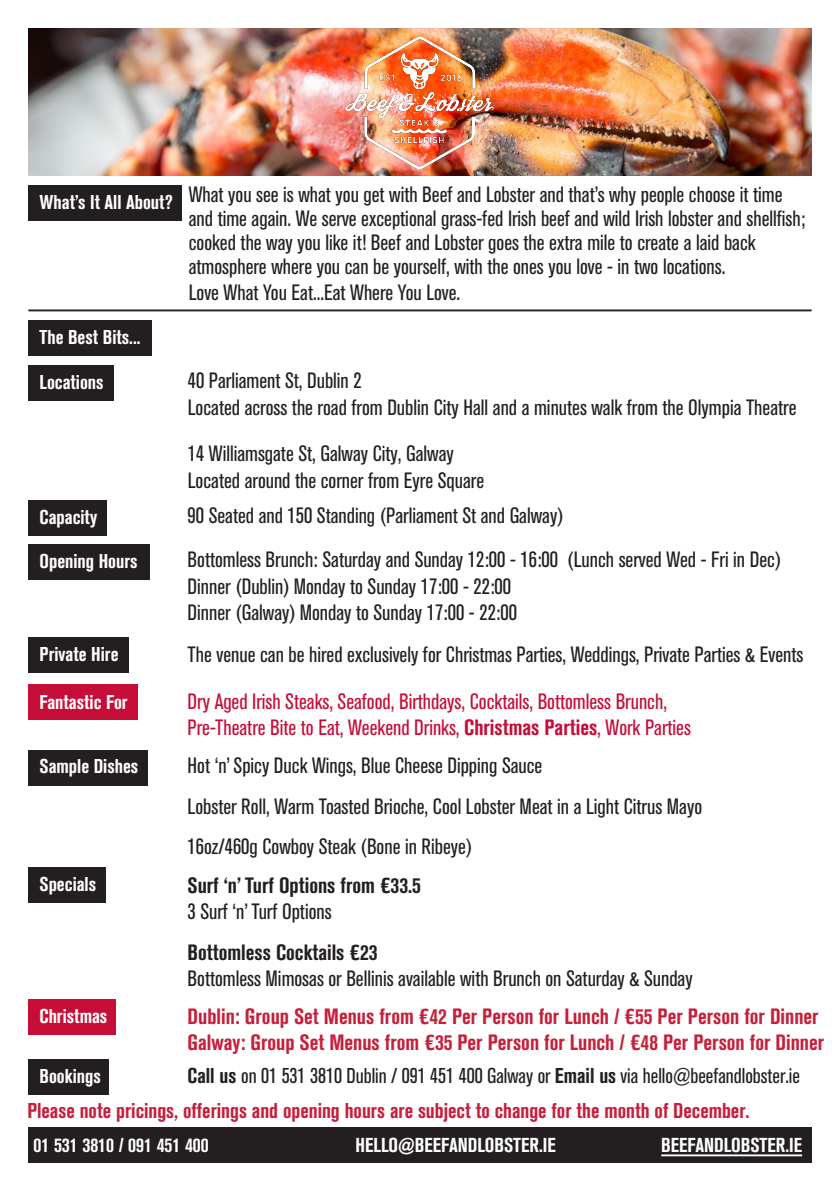
<style>
.page{position:relative;width:840px;height:1191px;background:#fff}
.page>*{position:absolute;margin:0;border:0;box-sizing:border-box;transform-origin:0 0}
.t1{font:condensed 22px/24px "Akzidenz Grotesk BQ";color:#231f20}
.t2{font:700 condensed 22px "Akzidenz Grotesk BQ";color:#c6203b}
.t3{font:condensed 22px "Akzidenz Grotesk BQ";color:#c60d37}
.t4{font:700 condensed 22px "Akzidenz Grotesk BQ";color:#231f20}
.t5{font:700 condensed 21.2px "Akzidenz Grotesk BQ";color:#c61f3b}
.t6{font:condensed 21.2px "Akzidenz Grotesk BQ";color:#231f20}
.t7{font:700 condensed 20px "Akzidenz Grotesk BQ";color:#fff}
.t8{font:700 condensed 19.8px "Akzidenz Grotesk BQ";color:#fff}
.s1{font-weight:700}
</style>
<div class="page">
<div style="left:28px;top:867px;width:78px;height:35px;background:#231f20"></div>
<div style="left:28px;top:999px;width:88px;height:35px;background:#c60d37"></div>
<div style="left:28px;top:684px;width:109px;height:35px;background:#c60d37"></div>
<div style="left:28px;top:365px;width:85px;height:35px;background:#231f20"></div>
<div style="left:28px;top:320px;width:124px;height:35px;background:#231f20"></div>
<div style="left:28px;top:185px;width:153px;height:35px;background:#231f20"></div>
<div style="left:28px;top:637px;width:101px;height:35px;background:#231f20"></div>
<div style="left:28px;top:500px;width:78px;height:35px;background:#231f20"></div>
<div style="left:28px;top:545px;width:122px;height:35px;background:#231f20"></div>
<div style="left:28px;top:750px;width:119px;height:35px;background:#231f20"></div>
<div style="left:28px;top:1059px;width:81px;height:35px;background:#231f20"></div>
<div style="left:28px;top:1127px;width:783px;height:35px;background:#231f20"></div>
<hr style="left:660px;top:1154px;width:141px;height:2px;background:#fff">
<hr style="left:28px;top:309px;width:783px;height:2px;background:#231f20">
<img style="left:28px;top:28px;width:783px;height:148px">
<img style="left:344px;top:37px;width:149px;height:131px">
<p class="t8" style="left:40px;top:190px;width:135px">What’s It All About?</p>
<p class="t8" style="left:40px;top:325px;width:102px">The Best Bits...</p>
<p class="t8" style="left:40px;top:370px;width:66px">Locations</p>
<p class="t8" style="left:40px;top:505px;width:59px">Capacity</p>
<p class="t8" style="left:40px;top:550px;width:99px">Opening Hours</p>
<p class="t8" style="left:40px;top:642px;width:80px">Private Hire</p>
<p class="t8" style="left:40px;top:690px;width:89px">Fantastic For</p>
<p class="t8" style="left:40px;top:755px;width:100px">Sample Dishes</p>
<p class="t8" style="left:40px;top:873px;width:58px">Specials</p>
<p class="t8" style="left:40px;top:1004px;width:69px">Christmas</p>
<p class="t8" style="left:40px;top:1064px;width:63px">Bookings</p>
<p class="t1" style="left:189px;top:183px;width:617px">What you see is what you get with Beef and Lobster and that’s why people choose it time and time again. We serve exceptional grass-fed Irish beef and wild Irish lobster and shellfish; cooked the way you like it! Beef and Lobster goes the extra mile to create a laid back</p>
<p class="t1" style="left:189px;top:255px;width:538px">atmosphere where you can be yourself, with the ones you love - in two locations.</p>
<p class="t1" style="left:189px;top:281px;width:273px">Love What You Eat...Eat Where You Love.</p>
<p class="t1" style="left:188px;top:369px;width:175px">40 Parliament St, Dublin 2</p>
<p class="t1" style="left:188px;top:395px;width:610px">Located across the road from Dublin City Hall and a minutes walk from the Olympia Theatre</p>
<p class="t1" style="left:188px;top:442px;width:267px">14 Williamsgate St, Galway City, Galway</p>
<p class="t1" style="left:188px;top:468px;width:297px">Located around the corner from Eyre Square</p>
<p class="t1" style="left:187px;top:503px;width:377px">90 Seated and 150 Standing (Parliament St and Galway)</p>
<p class="t1" style="left:187px;top:548px;width:595px">Bottomless Brunch: Saturday and Sunday 12:00 - 16:00 (Lunch served Wed - Fri in Dec)</p>
<p class="t1" style="left:187px;top:574px;width:325px">Dinner (Dublin) Monday to Sunday 17:00 - 22:00</p>
<p class="t1" style="left:187px;top:601px;width:331px">Dinner (Galway) Monday to Sunday 17:00 - 22:00</p>
<p class="t1" style="left:187px;top:643px;width:617px">The venue can be hired exclusively for Christmas Parties, Weddings, Private Parties &amp; Events</p>
<p class="t3" style="left:187px;top:688px;width:480px">Dry Aged Irish Steaks, Seafood, Birthdays, Cocktails, Bottomless Brunch,</p>
<p class="t3" style="left:187px;top:715px;width:504px">Pre-Theatre Bite to Eat, Weekend Drinks, <span class="s1">Christmas Parties</span>, Work Parties</p>
<p class="t1" style="left:187px;top:753px;width:356px">Hot ‘n’ Spicy Duck Wings, Blue Cheese Dipping Sauce</p>
<p class="t1" style="left:187px;top:794px;width:515px">Lobster Roll, Warm Toasted Brioche, Cool Lobster Meat in a Light Citrus Mayo</p>
<p class="t1" style="left:187px;top:835px;width:286px">16oz/460g Cowboy Steak (Bone in Ribeye)</p>
<p class="t4" style="left:187px;top:872px;width:235px">Surf ‘n’ Turf Options from €33.5</p>
<p class="t1" style="left:187px;top:899px;width:145px">3 Surf ‘n’ Turf Options</p>
<p class="t4" style="left:187px;top:939px;width:191px">Bottomless Cocktails €23</p>
<p class="t1" style="left:187px;top:967px;width:506px">Bottomless Mimosas or Bellinis available with Brunch on Saturday &amp; Sunday</p>
<p class="t2" style="left:187px;top:1003px;width:632px">Dublin: Group Set Menus from €42 Per Person for Lunch / €55 Per Person for Dinner</p>
<p class="t2" style="left:187px;top:1029px;width:637px">Galway: Group Set Menus from €35 Per Person for Lunch / €48 Per Person for Dinner</p>
<p class="t6" style="left:187px;top:1063px;width:613px"><span class="s1">Call us</span> on 01 531 3810 Dublin / 091 451 400 Galway or <span class="s1">Email us</span> via hello@beefandlobster.ie</p>
<p class="t5" style="left:27px;top:1098px;width:723px">Please note pricings, offerings and opening hours are subject to change for the month of December.</p>
<p class="t7" style="left:34px;top:1133px;width:177px">01 531 3810 / 091 451 400</p>
<p class="t7" style="left:355px;top:1133px;width:202px">HELLO@BEEFANDLOBSTER.IE</p>
<p class="t7" style="left:660px;top:1133px;width:142px">BEEFANDLOBSTER.IE</p>
</div>
